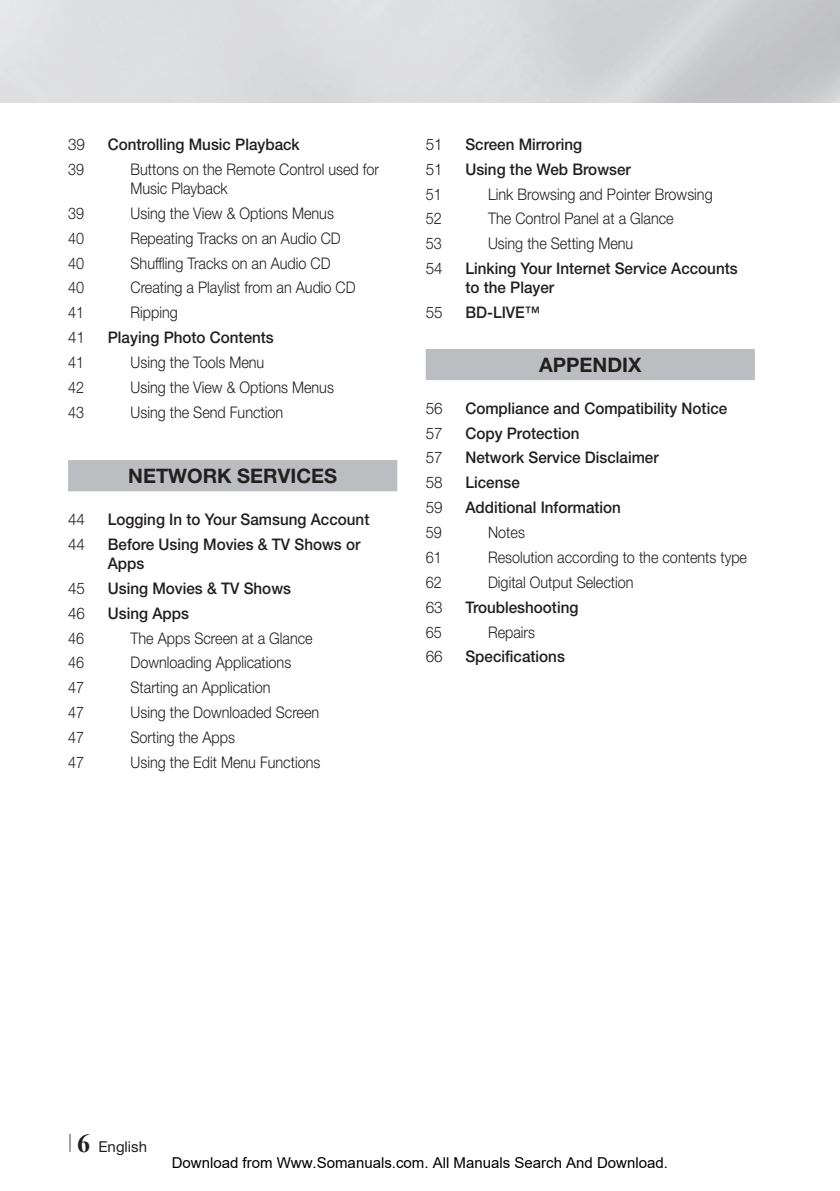
<style>
.page{position:relative;width:840px;height:1191px;background:#fff}
.page>*{position:absolute;margin:0;border:0;box-sizing:border-box;transform-origin:0 0}
.t1{font:700 20px "Helvetica Neue cp";color:#231f20}
.t2{font:300 16px/19.2px "Helvetica Neue cp";color:#231f20;scale:.9 1}
.t3{font:500 16px/19.2px "Helvetica Neue cp";color:#231f20;scale:.95 1}
.t4{font:300 16px "Helvetica Neue cp";color:#231f20;scale:.95 1}
.t5{font:15px "Arial";color:#000}
.t6{font:15px "Helvetica Neue cp";color:#231f20}
.s1{font-family:"Times New Roman";font-weight:700;font-size:26px}
</style>
<div class="page">
<div style="left:68px;top:460px;width:329px;height:31px;background:#bcbdc0"></div>
<div style="left:425px;top:349px;width:329px;height:31px;background:#bcbdc0"></div>
<p class="t4" style="left:68px;top:135px;width:19px">39</p>
<p class="t3" style="left:108px;top:135px;width:203px">Controlling Music Playback</p>
<p class="t2" style="left:68px;top:160px;width:19px">39</p>
<p class="t2" style="left:130px;top:160px;width:277px">Buttons on the Remote Control used for<br>Music Playback</p>
<p class="t2" style="left:68px;top:204px;width:19px">39</p>
<p class="t2" style="left:130px;top:204px;width:227px">Using the View &amp; Options Menus</p>
<p class="t2" style="left:68px;top:228px;width:19px">40</p>
<p class="t2" style="left:130px;top:228px;width:235px">Repeating Tracks on an Audio CD</p>
<p class="t2" style="left:68px;top:253px;width:19px">40</p>
<p class="t2" style="left:130px;top:253px;width:223px">Shuffling Tracks on an Audio CD</p>
<p class="t2" style="left:68px;top:278px;width:19px">40</p>
<p class="t2" style="left:130px;top:278px;width:251px">Creating a Playlist from an Audio CD</p>
<p class="t2" style="left:68px;top:303px;width:19px">41</p>
<p class="t2" style="left:130px;top:303px;width:54px">Ripping</p>
<p class="t4" style="left:68px;top:328px;width:19px">41</p>
<p class="t3" style="left:108px;top:328px;width:176px">Playing Photo Contents</p>
<p class="t2" style="left:68px;top:353px;width:19px">41</p>
<p class="t2" style="left:130px;top:353px;width:150px">Using the Tools Menu</p>
<p class="t2" style="left:68px;top:378px;width:19px">42</p>
<p class="t2" style="left:130px;top:378px;width:227px">Using the View &amp; Options Menus</p>
<p class="t2" style="left:68px;top:403px;width:19px">43</p>
<p class="t2" style="left:130px;top:403px;width:171px">Using the Send Function</p>
<p class="t1" style="left:128px;top:464px;width:31px">NETWORK</p>
<p class="t1" style="left:237px;top:464px;width:66px">SERVICES</p>
<p class="t4" style="left:68px;top:510px;width:19px">44</p>
<p class="t3" style="left:108px;top:510px;width:277px">Logging In to Your Samsung Account</p>
<p class="t4" style="left:68px;top:535px;width:19px">44</p>
<p class="t3" style="left:108px;top:534px;width:267px">Before Using Movies &amp; TV Shows or<br>Apps</p>
<p class="t4" style="left:68px;top:579px;width:19px">45</p>
<p class="t3" style="left:108px;top:578px;width:194px">Using Movies &amp; TV Shows</p>
<p class="t4" style="left:68px;top:604px;width:19px">46</p>
<p class="t3" style="left:108px;top:603px;width:87px">Using Apps</p>
<p class="t2" style="left:68px;top:628px;width:19px">46</p>
<p class="t2" style="left:130px;top:628px;width:204px">The Apps Screen at a Glance</p>
<p class="t2" style="left:68px;top:653px;width:19px">46</p>
<p class="t2" style="left:130px;top:653px;width:180px">Downloading Applications</p>
<p class="t2" style="left:68px;top:678px;width:19px">47</p>
<p class="t2" style="left:130px;top:678px;width:157px">Starting an Application</p>
<p class="t2" style="left:68px;top:703px;width:19px">47</p>
<p class="t2" style="left:130px;top:703px;width:211px">Using the Downloaded Screen</p>
<p class="t2" style="left:68px;top:728px;width:19px">47</p>
<p class="t2" style="left:130px;top:728px;width:117px">Sorting the Apps</p>
<p class="t2" style="left:68px;top:753px;width:19px">47</p>
<p class="t2" style="left:130px;top:753px;width:212px">Using the Edit Menu Functions</p>
<p class="t4" style="left:425px;top:135px;width:19px">51</p>
<p class="t3" style="left:465px;top:135px;width:124px">Screen Mirroring</p>
<p class="t4" style="left:425px;top:160px;width:19px">51</p>
<p class="t3" style="left:465px;top:160px;width:176px">Using the Web Browser</p>
<p class="t2" style="left:425px;top:184px;width:19px">51</p>
<p class="t2" style="left:488px;top:184px;width:251px">Link Browsing and Pointer Browsing</p>
<p class="t2" style="left:425px;top:209px;width:19px">52</p>
<p class="t2" style="left:488px;top:209px;width:208px">The Control Panel at a Glance</p>
<p class="t2" style="left:425px;top:234px;width:19px">53</p>
<p class="t2" style="left:488px;top:234px;width:163px">Using the Setting Menu</p>
<p class="t4" style="left:425px;top:259px;width:19px">54</p>
<p class="t3" style="left:465px;top:259px;width:288px">Linking Your Internet Service Accounts to the Player</p>
<p class="t4" style="left:425px;top:303px;width:19px">55</p>
<p class="t3" style="left:465px;top:303px;width:80px">BD-LIVE™</p>
<p class="t1" style="left:538px;top:353px;width:27px">APPENDI</p>
<p class="t1" style="left:627px;top:353px;width:15px">X</p>
<p class="t4" style="left:425px;top:399px;width:19px">56</p>
<p class="t3" style="left:465px;top:398px;width:277px">Compliance and Compatibility Notice</p>
<p class="t4" style="left:425px;top:424px;width:19px">57</p>
<p class="t3" style="left:465px;top:423px;width:122px">Copy Protection</p>
<p class="t4" style="left:425px;top:448px;width:19px">57</p>
<p class="t3" style="left:465px;top:448px;width:205px">Network Service Disclaimer</p>
<p class="t4" style="left:425px;top:473px;width:19px">58</p>
<p class="t3" style="left:465px;top:473px;width:59px">License</p>
<p class="t4" style="left:425px;top:498px;width:19px">59</p>
<p class="t3" style="left:465px;top:498px;width:165px">Additional Information</p>
<p class="t2" style="left:425px;top:523px;width:19px">59</p>
<p class="t2" style="left:488px;top:523px;width:42px">Notes</p>
<p class="t2" style="left:425px;top:548px;width:19px">61</p>
<p class="t2" style="left:488px;top:548px;width:289px">Resolution according to the contents type</p>
<p class="t2" style="left:425px;top:572px;width:19px">62</p>
<p class="t2" style="left:488px;top:572px;width:163px">Digital Output Selection</p>
<p class="t4" style="left:425px;top:598px;width:19px">63</p>
<p class="t3" style="left:465px;top:597px;width:120px">Troubleshooting</p>
<p class="t2" style="left:425px;top:622px;width:19px">65</p>
<p class="t2" style="left:488px;top:622px;width:54px">Repairs</p>
<p class="t4" style="left:425px;top:647px;width:19px">66</p>
<p class="t3" style="left:465px;top:647px;width:106px">Specifications</p>
<p class="t6" style="left:68px;top:1138px;width:80px"><sup>|</sup> <span class="s1">6</span> English</p>
<p class="t5" style="left:172px;top:1154px;width:497px">Download from Www.Somanuals.com. All Manuals Search And Download.</p>
</div>
